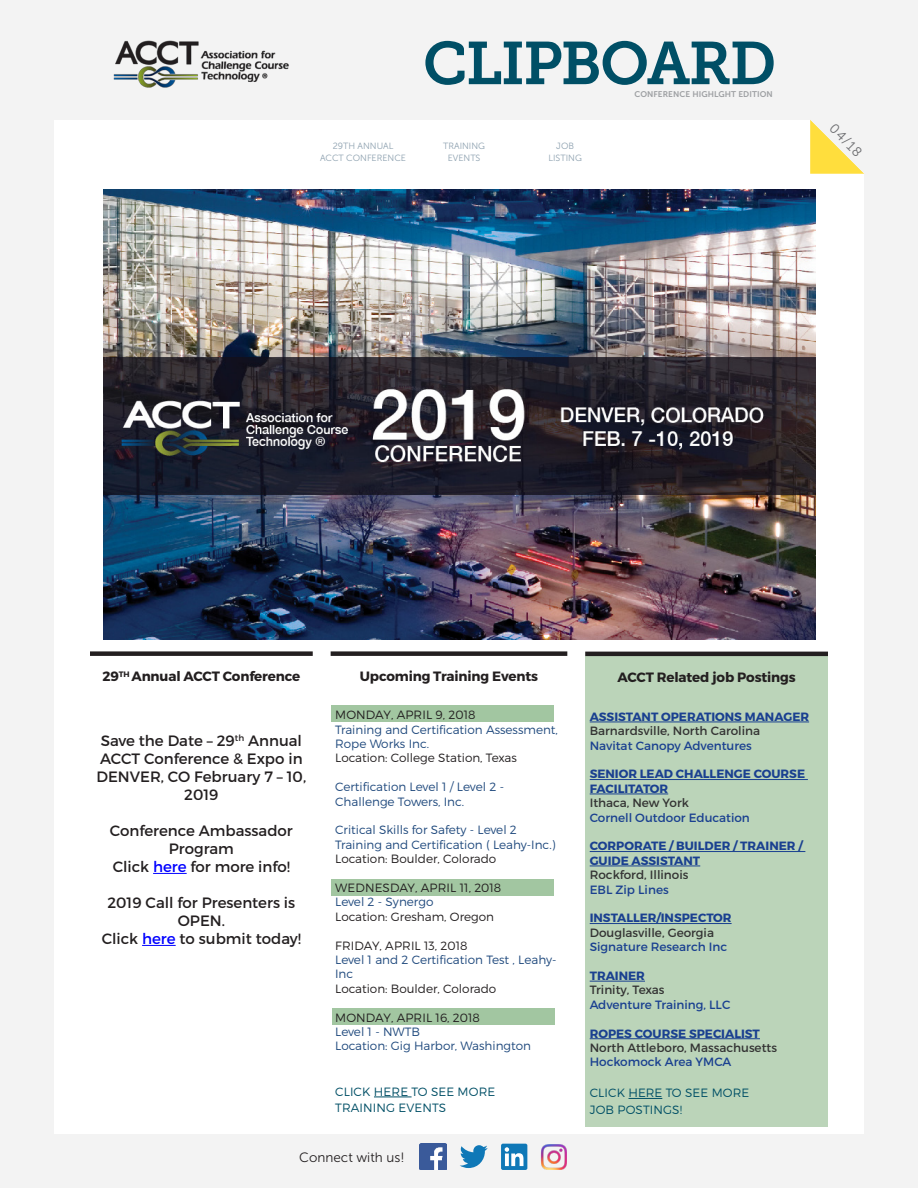
<style>
.page{position:relative;width:918px;height:1188px;background:#f3f3f3}
.page>*{position:absolute;margin:0;border:0;box-sizing:border-box;transform-origin:0 0}
.t1{font:15px/18px "Montserrat";color:#231f20;text-align:center}
.sans_head{font:700 13.5px "Montserrat";letter-spacing:-.01em;color:#231f20}
.serif__txt_big_no_in{font:13.5px "Museo Sans 300";color:#231f20}
.t2{font:13.5px "Museo Sans 300";color:#6c6d70}
.t3{font:300 12px/14.4px "Montserrat";color:#1f497d}
.t4{font:300 12px "Montserrat";color:#231f20}
.t5{font:700 12px/14.4px "Montserrat";color:#1a4090}
.t6{font:12px "Montserrat";color:#333}
.t7{font:12px "Montserrat";color:#1a4090}
.t8{font:300 12px "Montserrat";letter-spacing:.01em;color:#004f66}
.nav_bar{font:9px "Museo Sans 300";color:#8b9fae}
.credits{font:8.25px "Museo Sans 700";letter-spacing:.01em;color:#9d9fa2}
.s1{color:#00f}
</style>
<div class="page">
<div style="left:54px;top:120px;width:810px;height:1014px;background:#fff"></div>
<img style="left:113px;top:40px;width:176px;height:48px">
<svg style="left:425px;top:41px;width:349px;height:44px"></svg>
<hr style="left:917px;top:122px;width:1px;height:48px;background:#fff">
<svg style="left:810px;top:120px;width:54px;height:54px"></svg>
<div style="left:90px;top:651px;width:223px;height:5px;background:#231f20"></div>
<hr style="left:153px;top:873px;width:34px;height:1px;background:#00f">
<hr style="left:142px;top:945px;width:34px;height:1px;background:#00f">
<img style="left:103px;top:190px;width:713px;height:449px">
<img style="left:420px;top:1143px;width:26px;height:27px">
<svg style="left:460px;top:1145px;width:28px;height:23px"></svg>
<div style="left:501px;top:1144px;width:26px;height:26px;background:#0f78b7;border-radius:2px"></div>
<svg style="left:505px;top:1147px;width:18px;height:19px"></svg>
<img style="left:541px;top:1144px;width:26px;height:26px">
<div style="left:331px;top:705px;width:223px;height:17px;background:#a2c6a1"></div>
<div style="left:331px;top:879px;width:222px;height:16px;background:#a2c6a1"></div>
<div style="left:333px;top:1009px;width:222px;height:16px;background:#a2c6a1"></div>
<div style="left:331px;top:651px;width:236px;height:5px;background:#231f20"></div>
<hr style="left:374px;top:1097px;width:38px;height:1px;background:#004f66">
<div style="left:585px;top:657px;width:243px;height:470px;background:#bbd4b9"></div>
<hr style="left:585px;top:652px;width:243px;height:4px;background:#231f20">
<hr style="left:590px;top:722px;width:219px;height:1px;background:#1a4090">
<hr style="left:590px;top:779px;width:218px;height:1px;background:#1a4090">
<hr style="left:590px;top:794px;width:78px;height:1px;background:#1a4090">
<hr style="left:590px;top:851px;width:215px;height:1px;background:#1a4090">
<hr style="left:590px;top:866px;width:110px;height:1px;background:#1a4090">
<hr style="left:590px;top:923px;width:142px;height:1px;background:#1a4090">
<hr style="left:590px;top:981px;width:55px;height:1px;background:#1a4090">
<hr style="left:590px;top:1038px;width:170px;height:1px;background:#1a4090">
<hr style="left:629px;top:1098px;width:33px;height:1px;background:#004f66">
<p class="nav_bar" style="left:333px;top:141px;width:62px">29TH ANNUAL</p>
<p class="nav_bar" style="left:320px;top:153px;width:87px">ACCT CONFERENCE</p>
<p class="nav_bar" style="left:443px;top:141px;width:43px">TRAINING</p>
<p class="nav_bar" style="left:448px;top:153px;width:34px">EVENTS</p>
<p class="nav_bar" style="left:556px;top:141px;width:19px">JOB</p>
<p class="nav_bar" style="left:549px;top:153px;width:35px">LISTING</p>
<p class="credits" style="left:634px;top:90px;width:140px">CONFERENCE HIGHLGHT EDITION</p>
<p class="t2" style="left:837px;top:121px;width:41px;rotate:45deg">04/18</p>
<p class="sans_head" style="left:102px;top:668px;width:199px">29<sup>TH</sup> Annual ACCT Conference</p>
<p class="t1" style="left:97px;top:732px;width:211px">Save the Date – 29<sup>th</sup> Annual<br>ACCT Conference &amp; Expo in<br>DENVER, CO February 7 – 10,<br>2019</p>
<p class="t1" style="left:110px;top:822px;width:184px">Conference Ambassador<br>Program</p>
<p class="t1" style="left:113px;top:858px;width:179px">Click <span class="s1">here</span> for more info!</p>
<p class="t1" style="left:107px;top:894px;width:189px">2019 Call for Presenters is<br>OPEN.</p>
<p class="t1" style="left:102px;top:930px;width:201px">Click <span class="s1">here</span> to submit today!</p>
<p class="sans_head" style="left:360px;top:668px;width:180px">Upcoming Training Events</p>
<p class="t4" style="left:335px;top:708px;width:142px">MONDAY, APRIL 9, 2018</p>
<p class="t3" style="left:335px;top:722px;width:224px">Training and Certification Assessment,<br>Rope Works Inc.</p>
<p class="t4" style="left:335px;top:751px;width:183px">Location: College Station, Texas</p>
<p class="t3" style="left:335px;top:780px;width:170px">Certification Level 1 / Level 2 -<br>Challenge Towers, Inc.</p>
<p class="t3" style="left:335px;top:823px;width:222px">Critical Skills for Safety - Level 2<br>Training and Certification ( Leahy-Inc.)</p>
<p class="t4" style="left:335px;top:852px;width:163px">Location: Boulder, Colorado</p>
<p class="t4" style="left:335px;top:880px;width:168px">WEDNESDAY, APRIL 11, 2018</p>
<p class="t3" style="left:335px;top:895px;width:100px">Level 2 - Synergo</p>
<p class="t4" style="left:335px;top:909px;width:160px">Location: Gresham, Oregon</p>
<p class="t4" style="left:335px;top:938px;width:134px">FRIDAY, APRIL 13, 2018</p>
<p class="t3" style="left:335px;top:952px;width:223px">Level 1 and 2 Certification Test , Leahy-<br>Inc</p>
<p class="t4" style="left:335px;top:981px;width:163px">Location: Boulder, Colorado</p>
<p class="t4" style="left:335px;top:1010px;width:146px">MONDAY, APRIL 16, 2018</p>
<p class="t3" style="left:335px;top:1024px;width:86px">Level 1 - NWTB</p>
<p class="t3" style="left:335px;top:1039px;width:197px">Location: Gig Harbor, Washington</p>
<p class="t8" style="left:335px;top:1084px;width:162px">CLICK HERE TO SEE MORE</p>
<p class="t8" style="left:335px;top:1101px;width:113px">TRAINING EVENTS</p>
<p class="serif__txt_big_no_in" style="left:299px;top:1150px;width:107px">Connect with us!</p>
<p class="sans_head" style="left:617px;top:668px;width:180px">ACCT Related job Postings</p>
<p class="t5" style="left:590px;top:709px;width:221px">ASSISTANT OPERATIONS MANAGER</p>
<p class="t6" style="left:590px;top:724px;width:172px">Barnardsville, North Carolina</p>
<p class="t7" style="left:590px;top:738px;width:164px">Navitat Canopy Adventures</p>
<p class="t5" style="left:590px;top:767px;width:217px">SENIOR LEAD CHALLENGE COURSE<br>FACILITATOR</p>
<p class="t6" style="left:590px;top:796px;width:101px">Ithaca, New York</p>
<p class="t7" style="left:590px;top:810px;width:162px">Cornell Outdoor Education</p>
<p class="t5" style="left:590px;top:839px;width:214px">CORPORATE / BUILDER / TRAINER /<br>GUIDE ASSISTANT</p>
<p class="t6" style="left:590px;top:868px;width:100px">Rockford, Illinois</p>
<p class="t7" style="left:590px;top:882px;width:80px">EBL Zip Lines</p>
<p class="t5" style="left:590px;top:911px;width:143px">INSTALLER/INSPECTOR</p>
<p class="t6" style="left:590px;top:925px;width:126px">Douglasville, Georgia</p>
<p class="t7" style="left:590px;top:940px;width:139px">Signature Research Inc</p>
<p class="t5" style="left:590px;top:969px;width:57px">TRAINER</p>
<p class="t6" style="left:590px;top:983px;width:76px">Trinity, Texas</p>
<p class="t7" style="left:590px;top:997px;width:142px">Adventure Training, LLC</p>
<p class="t5" style="left:590px;top:1026px;width:172px">ROPES COURSE SPECIALIST</p>
<p class="t6" style="left:590px;top:1040px;width:189px">North Attleboro, Massachusetts</p>
<p class="t7" style="left:590px;top:1055px;width:143px">Hockomock Area YMCA</p>
<p class="t8" style="left:590px;top:1086px;width:161px">CLICK HERE TO SEE MORE</p>
<p class="t8" style="left:590px;top:1102px;width:94px">JOB POSTINGS!</p>
</div>
